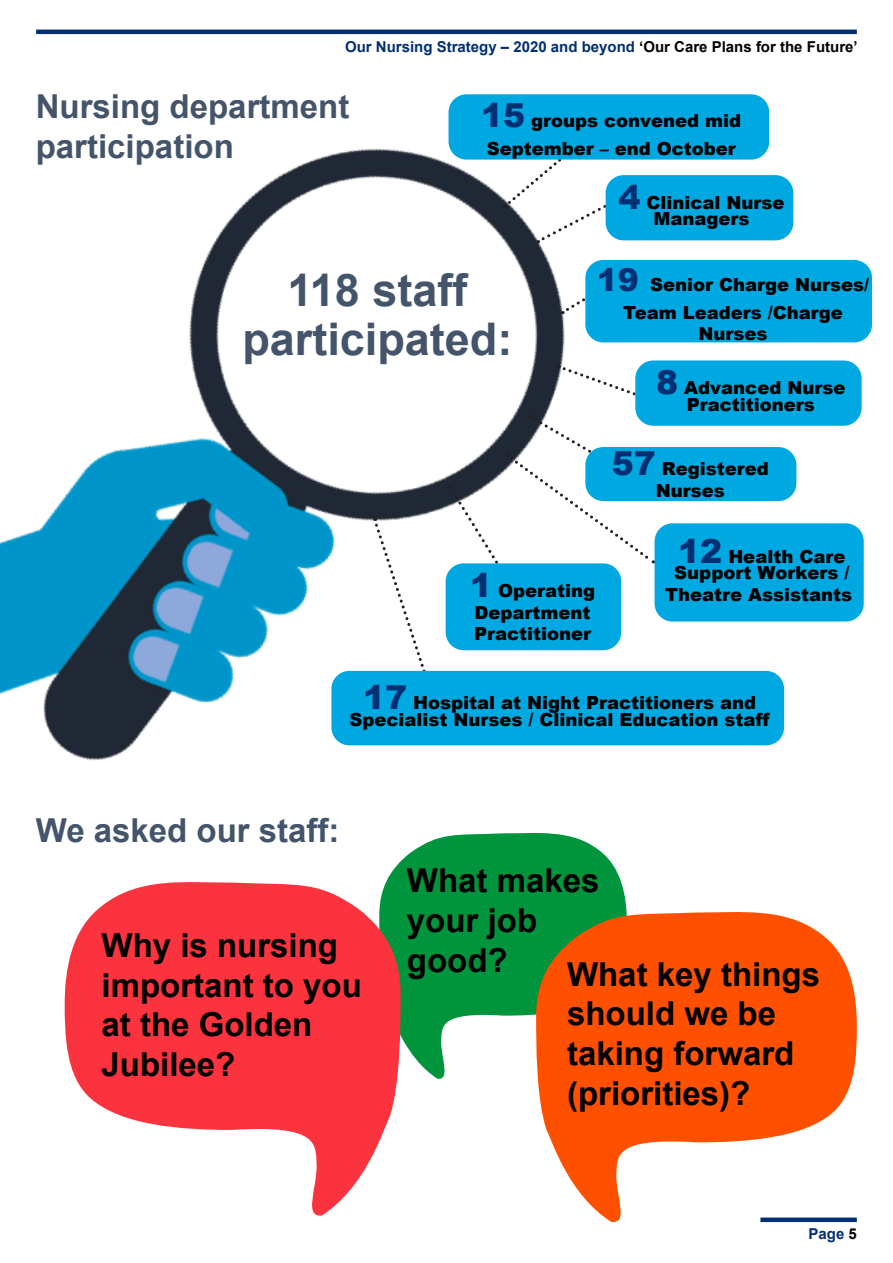
<style>
.page{position:relative;width:893px;height:1263px;background:#fff}
.page>*{position:absolute;margin:0;border:0;box-sizing:border-box;transform-origin:0 0}
.t1{font:700 45px/48px "Arial";color:#44546a;text-align:center}
.t2{font:700 33px/39.6px "Arial";color:#000}
.t3{font:700 33px/39.6px "Arial";color:#44546a}
.t4{font:900 18px/16.5px "Arial";color:#000;text-align:center}
.t5{font:700 15px "Arial";color:#002f73}
.s1{color:#000}
.s2{font-size:33px;color:#002f73}
.s3{font-size:31.5px;color:#002f73}
</style>
<div class="page">
<hr style="left:36px;top:30px;width:821px;height:4px;background:#002f73">
<img style="left:0;top:29px;width:622px;height:732px">
<svg style="left:562px;top:285px;width:23px;height:29px"></svg>
<svg style="left:373px;top:518px;width:56px;height:153px"></svg>
<svg style="left:449px;top:365px;width:241px;height:207px"></svg>
<svg style="left:505px;top:160px;width:116px;height:83px"></svg>
<div style="left:606px;top:175px;width:187px;height:65px;background:#00a8e2;border-radius:18px"></div>
<div style="left:331px;top:671px;width:453px;height:74px;background:#00a8e2;border-radius:18px"></div>
<div style="left:446px;top:563px;width:175px;height:87px;background:#00a8e2;border-radius:18px"></div>
<div style="left:448px;top:94px;width:321px;height:66px;background:#00a8e2;border-radius:18px"></div>
<div style="left:635px;top:360px;width:227px;height:66px;background:#00a8e2;border-radius:18px"></div>
<div style="left:585px;top:447px;width:211px;height:54px;background:#00a8e2;border-radius:18px"></div>
<div style="left:655px;top:523px;width:209px;height:98px;background:#00a8e2;border-radius:18px"></div>
<div style="left:585px;top:260px;width:287px;height:82px;background:#00a8e2;border-radius:18px"></div>
<svg style="left:389px;top:832px;width:238px;height:247px;fill:#00943d"></svg>
<svg style="left:65px;top:876px;width:336px;height:340px;fill:#fb333e"></svg>
<svg style="left:536px;top:907px;width:321px;height:316px;fill:#ff5000"></svg>
<p class="t5" style="left:345px;top:37px;width:514px">Our Nursing Strategy – 2020 and beyond <span class="s1">‘Our Care Plans for the Future’</span></p>
<h1 class="t3" style="left:36px;top:88px;width:315px">Nursing department participation</h1>
<p class="t4" style="left:481px;top:106px;width:262px;line-height:27.8px"><span class="s2">15</span> groups convened mid<br>September – end October</p>
<p class="t4" style="left:619px;top:193px;width:167px"><span class="s2">4</span> Clinical Nurse<br>Managers</p>
<p class="t1" style="left:242px;top:268px;width:272px">118 staff participated:</p>
<p class="t4" style="left:597px;top:271px;width:274px;line-height:27.2px"><span class="s3">19</span> Senior Charge Nurses/<br>Team Leaders /Charge</p>
<p class="t4" style="left:698px;top:325px;width:70px">Nurses</p>
<p class="t4" style="left:656px;top:379px;width:191px"><span class="s2">8</span> Advanced Nurse<br>Practitioners</p>
<p class="t4" style="left:612px;top:457px;width:159px;line-height:21.6px"><span class="s2">57</span> Registered<br>Nurses</p>
<p class="t4" style="left:470px;top:582px;width:127px"><span class="s2">1</span> Operating</p>
<p class="t4" style="left:474px;top:601px;width:118px;line-height:21.6px;text-align:left">Department<br>Practitioner</p>
<p class="t4" style="left:674px;top:547px;width:176px;text-align:left"><span class="s2">12</span> Health Care<br>Support Workers /</p>
<p class="t4" style="left:665px;top:585px;width:188px">Theatre Assistants</p>
<p class="t4" style="left:350px;top:694px;width:421px"><span class="s2">17</span> Hospital at Night Practitioners and<br>Specialist Nurses / Clinical Education staff</p>
<p class="t3" style="left:36px;top:812px;width:305px">We asked our staff:</p>
<p class="t2" style="left:102px;top:927px;width:262px">Why is nursing important to you at the Golden<br>Jubilee?</p>
<p class="t2" style="left:407px;top:862px;width:194px">What makes your job good?</p>
<p class="t2" style="left:567px;top:955px;width:255px">What key things should we be taking forward (priorities)?</p>
<p class="t5" style="left:808px;top:1224px;width:50px">Page <span class="s1">5</span></p>
</div>
